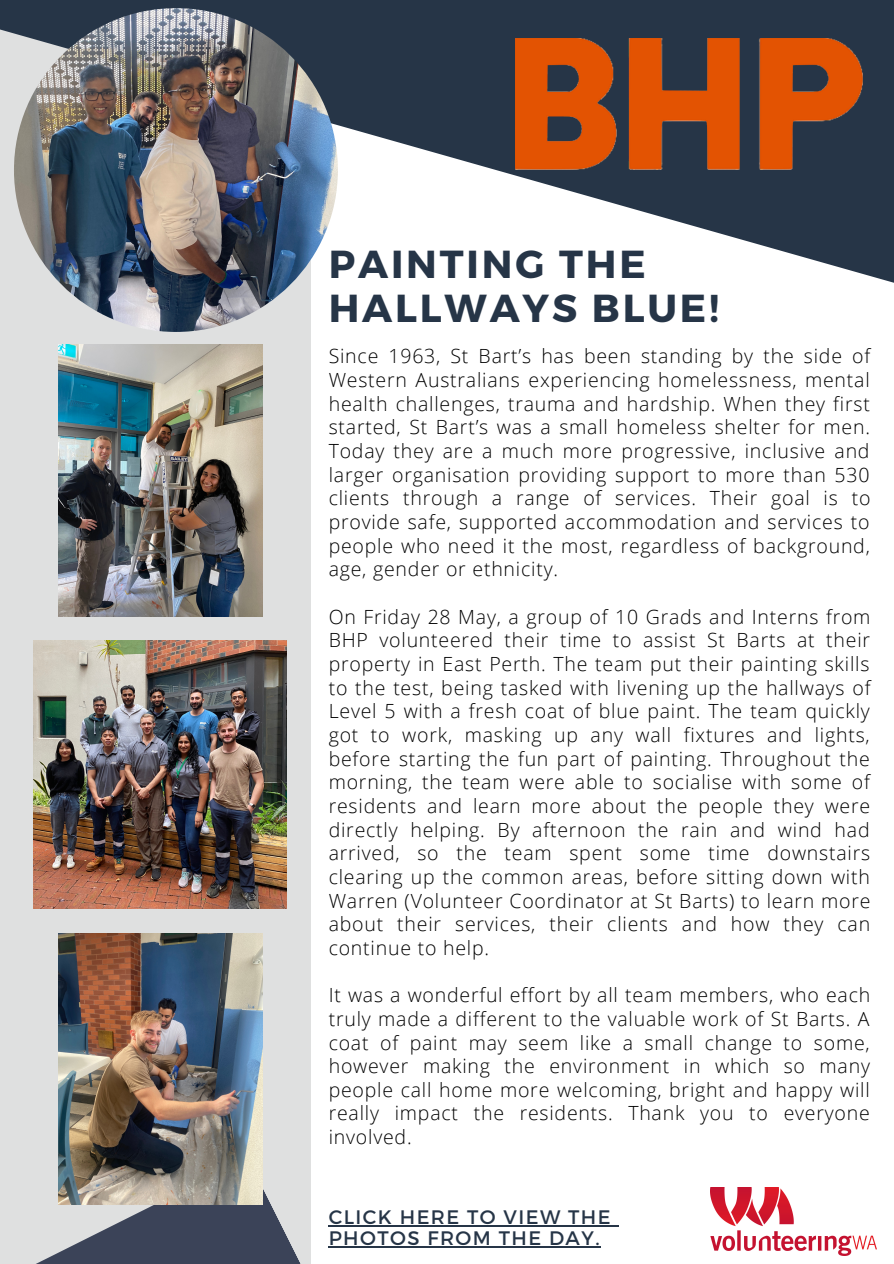
<style>
.page{position:relative;width:894px;height:1264px;background:#fff}
.page>*{position:absolute;margin:0;border:0;box-sizing:border-box;transform-origin:0 0}
.t1{font:700 39px/44px "Montserrat";letter-spacing:.075em;color:#263547}
.t2{font:300 19.5px/23.7px "Open Sans";letter-spacing:.04em;color:#000;text-align:justify}
.t3{font:19.5px "Montserrat";letter-spacing:.075em;color:#263547}
</style>
<div class="page">
<div style="left:0;top:0;width:310px;height:1263px;background:#dfe0e0"></div>
<svg style="left:0;top:0;width:893px;height:319px"></svg>
<img style="left:710px;top:1187px;width:165px;height:68px">
<img style="left:515px;top:38px;width:347px;height:132px">
<svg style="left:38px;top:1157px;width:295px;height:106px"></svg>
<img style="left:14px;top:8px;width:323px;height:324px;border-radius:50%">
<img style="left:34px;top:640px;width:252px;height:268px">
<img style="left:58px;top:345px;width:204px;height:271px">
<img style="left:58px;top:933px;width:204px;height:271px">
<hr style="left:328px;top:1225px;width:284px;height:1px;background:#263547">
<hr style="left:328px;top:1246px;width:273px;height:1px;background:#263547">
<p class="t1" style="left:328px;top:240px;width:391px">PAINTING THE<br>HALLWAYS BLUE!</p>
<p class="t2" style="left:328px;top:344px;width:543px">Since 1963, St Bart’s has been standing by the side of Western Australians experiencing homelessness, mental health challenges, trauma and hardship. When they first started, St Bart’s was a small homeless shelter for men.<br>Today they are a much more progressive, inclusive and larger organisation providing support to more than 530 clients through a range of services. Their goal is to provide safe, supported accommodation and services to people who need it the most, regardless of background, age, gender or ethnicity.</p>
<p class="t2" style="left:328px;top:604px;width:543px">On Friday 28 May, a group of 10 Grads and Interns from BHP volunteered their time to assist St Barts at their property in East Perth. The team put their painting skills to the test, being tasked with livening up the hallways of Level 5 with a fresh coat of blue paint. The team quickly got to work, masking up any wall fixtures and lights, before starting the fun part of painting. Throughout the morning, the team were able to socialise with some of residents and learn more about the people they were directly helping. By afternoon the rain and wind had arrived, so the team spent some time downstairs clearing up the common areas, before sitting down with Warren (Volunteer Coordinator at St Barts) to learn more about their services, their clients and how they can continue to help.</p>
<p class="t2" style="left:328px;top:982px;width:543px">It was a wonderful effort by all team members, who each truly made a different to the valuable work of St Barts. A coat of paint may seem like a small change to some, however making the environment in which so many people call home more welcoming, bright and happy will really impact the residents. Thank you to everyone involved.</p>
<p class="t3" style="left:328px;top:1204px;width:283px">CLICK HERE TO VIEW THE</p>
<p class="t3" style="left:328px;top:1225px;width:272px">PHOTOS FROM THE DAY.</p>
</div>
